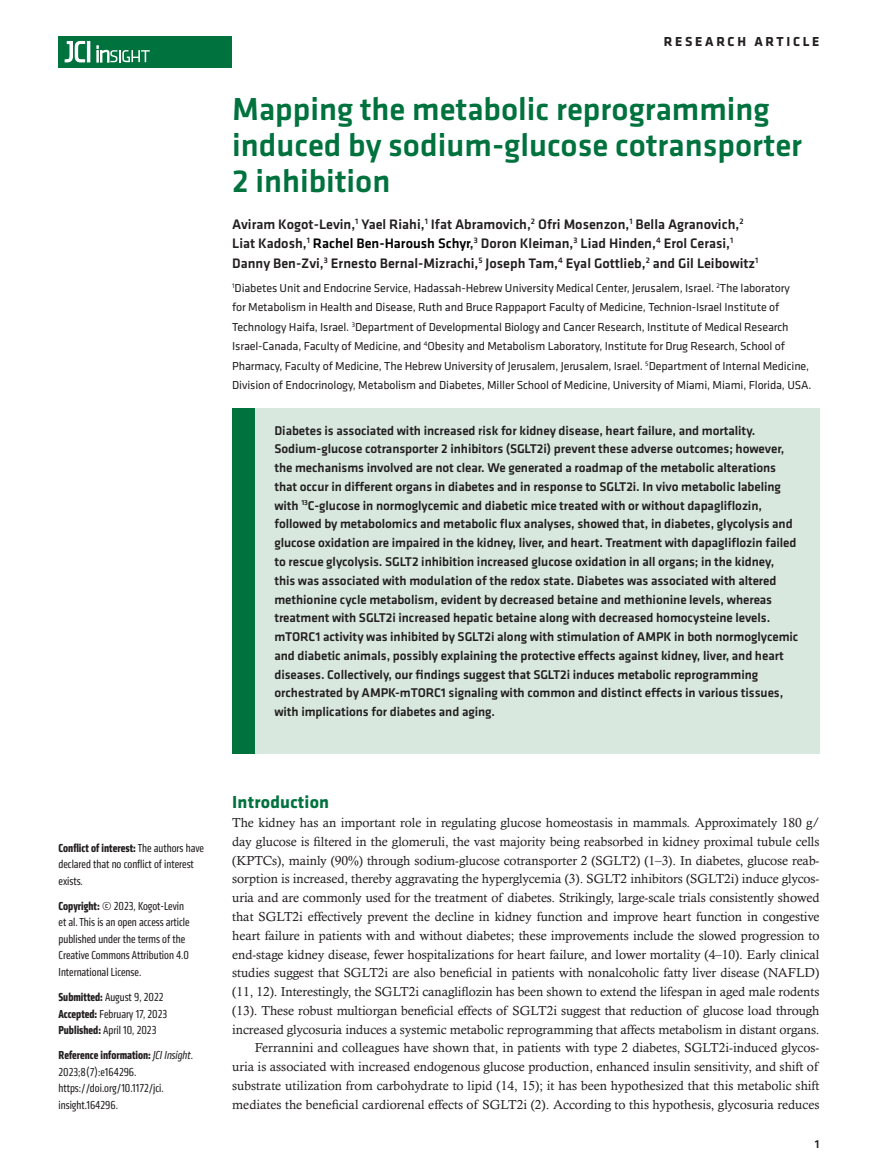
<style>
.page{position:relative;width:878px;height:1175px;background:#fff}
.page>*{position:absolute;margin:0;border:0;box-sizing:border-box;transform-origin:0 0}
.t1{font:500 33px/36px "Klavika Basic";color:#00723e}
.t2{font:700 18px "Klavika";letter-spacing:.01em;color:#00723e}
.t3{font:500 14.25px/19.5px "Klavika Basic";color:#231f20}
.t4{font:700 13.5px "Klavika Basic";letter-spacing:.2em;color:#231f20}
.t5{font:13.2px/18.8px "Calisto MT Std";letter-spacing:-.005em;color:#231f20;text-align:right}
.t6{font:500 13.2px/18.8px "Klavika Basic";letter-spacing:-.005em;color:#231f20}
.t7{font:12px/19.5px "Klavika";letter-spacing:-.01em;color:#231f20}
.t8{font:condensed 12px/16.5px "Klavika";color:#231f20}
.t9{font:500 12px "Klavika Basic";color:#231f20}
.s1{color:#000}
.s2{font-weight:700}
.s3{font-style:italic}
</style>
<div class="page">
<div style="left:59px;top:36px;width:173px;height:31px;background:#00723e"></div>
<hr style="left:87px;top:41px;width:3px;height:21px;background:#fff">
<svg style="left:64px;top:41px;width:21px;height:22px"></svg>
<svg style="left:97px;top:46px;width:53px;height:16px"></svg>
<div style="left:232px;top:408px;width:587px;height:345px;background:#d8e8df"></div>
<div style="left:232px;top:408px;width:22px;height:345px;background:#00723e"></div>
<p class="t4" style="left:663px;top:32px;width:157px">RESEARCH ARTICLE</p>
<h1 class="t1" style="left:232px;top:91px;width:571px">Mapping the metabolic reprogramming induced by sodium-glucose cotransporter<br>2 inhibition</h1>
<p class="t3" style="left:232px;top:214px;width:527px">Aviram Kogot-Levin,<sup>1</sup> Yael Riahi,<sup>1</sup> Ifat Abramovich,<sup>2</sup> Ofri Mosenzon,<sup>1</sup> Bella Agranovich,<sup>2<br></sup>Liat Kadosh,<sup>1</sup> <span class="s1">Rachel Ben-Haroush Schyr</span>,<sup>3</sup> Doron Kleiman,<sup>3</sup> Liad Hinden,<sup>4</sup> Erol Cerasi,<sup>1<br></sup>Danny Ben-Zvi,<sup>3</sup> Ernesto Bernal-Mizrachi,<sup>5</sup> Joseph Tam,<sup>4</sup> Eyal Gottlieb,<sup>2</sup> and Gil Leibowitz<sup>1</sup></p>
<p class="t7" style="left:232px;top:277px;width:581px"><sup>1</sup>Diabetes Unit and Endocrine Service, Hadassah-Hebrew University Medical Center, Jerusalem, Israel. <sup>2</sup>The laboratory<br>for Metabolism in Health and Disease, Ruth and Bruce Rappaport Faculty of Medicine, Technion-Israel Institute of Technology Haifa, Israel. <sup>3</sup>Department of Developmental Biology and Cancer Research, Institute of Medical Research Israel-Canada, Faculty of Medicine, and <sup>4</sup>Obesity and Metabolism Laboratory, Institute for Drug Research, School of Pharmacy, Faculty of Medicine, The Hebrew University of Jerusalem, Jerusalem, Israel. <sup>5</sup>Department of Internal Medicine, Division of Endocrinology, Metabolism and Diabetes, Miller School of Medicine, University of Miami, Miami, Florida, USA.</p>
<p class="t6" style="left:274px;top:420px;width:525px">Diabetes is associated with increased risk for kidney disease, heart failure, and mortality.<br>Sodium-glucose cotransporter 2 inhibitors (SGLT2i) prevent these adverse outcomes; however, the mechanisms involved are not clear. We generated a roadmap of the metabolic alterations that occur in different organs in diabetes and in response to SGLT2i. In vivo metabolic labeling with <sup>13</sup>C-glucose in normoglycemic and diabetic mice treated with or without dapagliflozin, followed by metabolomics and metabolic flux analyses, showed that, in diabetes, glycolysis and glucose oxidation are impaired in the kidney, liver, and heart. Treatment with dapagliflozin failed to rescue glycolysis. SGLT2 inhibition increased glucose oxidation in all organs; in the kidney, this was associated with modulation of the redox state. Diabetes was associated with altered methionine cycle metabolism, evident by decreased betaine and methionine levels, whereas treatment with SGLT2i increased hepatic betaine along with decreased homocysteine levels. mTORC1 activity was inhibited by SGLT2i along with stimulation of AMPK in both normoglycemic and diabetic animals, possibly explaining the protective effects against kidney, liver, and heart diseases. Collectively, our findings suggest that SGLT2i induces metabolic reprogramming orchestrated by AMPK-mTORC1 signaling with common and distinct effects in various tissues, with implications for diabetes and aging.</p>
<p class="t8" style="left:59px;top:839px;width:147px"><span class="s2">Conflict of interest:</span> The authors have declared that no conflict of interest exists.</p>
<p class="t8" style="left:59px;top:897px;width:133px"><span class="s2">Copyright:</span> © 2023, Kogot-Levin et al. This is an open access article published under the terms of the<br>Creative Commons Attribution 4.0<br>International License.</p>
<p class="t8" style="left:59px;top:988px;width:110px"><span class="s2">Submitted:</span> August 9, 2022<br><span class="s2">Accepted:</span> February 17, 2023<br><span class="s2">Published:</span> April 10, 2023</p>
<p class="t8" style="left:59px;top:1046px;width:136px"><span class="s2">Reference information:</span> <span class="s3">JCI Insight</span>.<br>2023;8(7):e164296. https://doi.org/10.1172/jci. insight.164296.</p>
<h2 class="t2" style="left:232px;top:789px;width:98px">Introduction</h2>
<p class="t5" style="left:232px;top:813px;width:588px">The kidney has an important role in regulating glucose homeostasis in mammals. Approximately 180 g/ day glucose is filtered in the glomeruli, the vast majority being reabsorbed in kidney proximal tubule cells (KPTCs), mainly (90%) through sodium-glucose cotransporter 2 (SGLT2) (1–3). In diabetes, glucose reab&shy;sorption is increased, thereby aggravating the hyperglycemia (3). SGLT2 inhibitors (SGLT2i) induce glycos&shy;uria and are commonly used for the treatment of diabetes. Strikingly, large-scale trials consistently showed that SGLT2i effectively prevent the decline in kidney function and improve heart function in congestive heart failure in patients with and without diabetes; these improvements include the slowed progression to end-stage kidney disease, fewer hospitalizations for heart failure, and lower mortality (4–10). Early clinical studies suggest that SGLT2i are also beneficial in patients with nonalcoholic fatty liver disease (NAFLD) (11, 12). Interestingly, the SGLT2i canagliflozin has been shown to extend the lifespan in aged male rodents (13). These robust multiorgan beneficial effects of SGLT2i suggest that reduction of glucose load through increased glycosuria induces a systemic metabolic reprogramming that affects metabolism in distant organs.<br>Ferrannini and colleagues have shown that, in patients with type 2 diabetes, SGLT2i-induced glycos&shy;uria is associated with increased endogenous glucose production, enhanced insulin sensitivity, and shift of substrate utilization from carbohydrate to lipid (14, 15); it has been hypothesized that this metabolic shift mediates the beneficial cardiorenal effects of SGLT2i (2). According to this hypothesis, glycosuria reduces</p>
<p class="t9" style="left:814px;top:1135px;width:6px">1</p>
</div>
